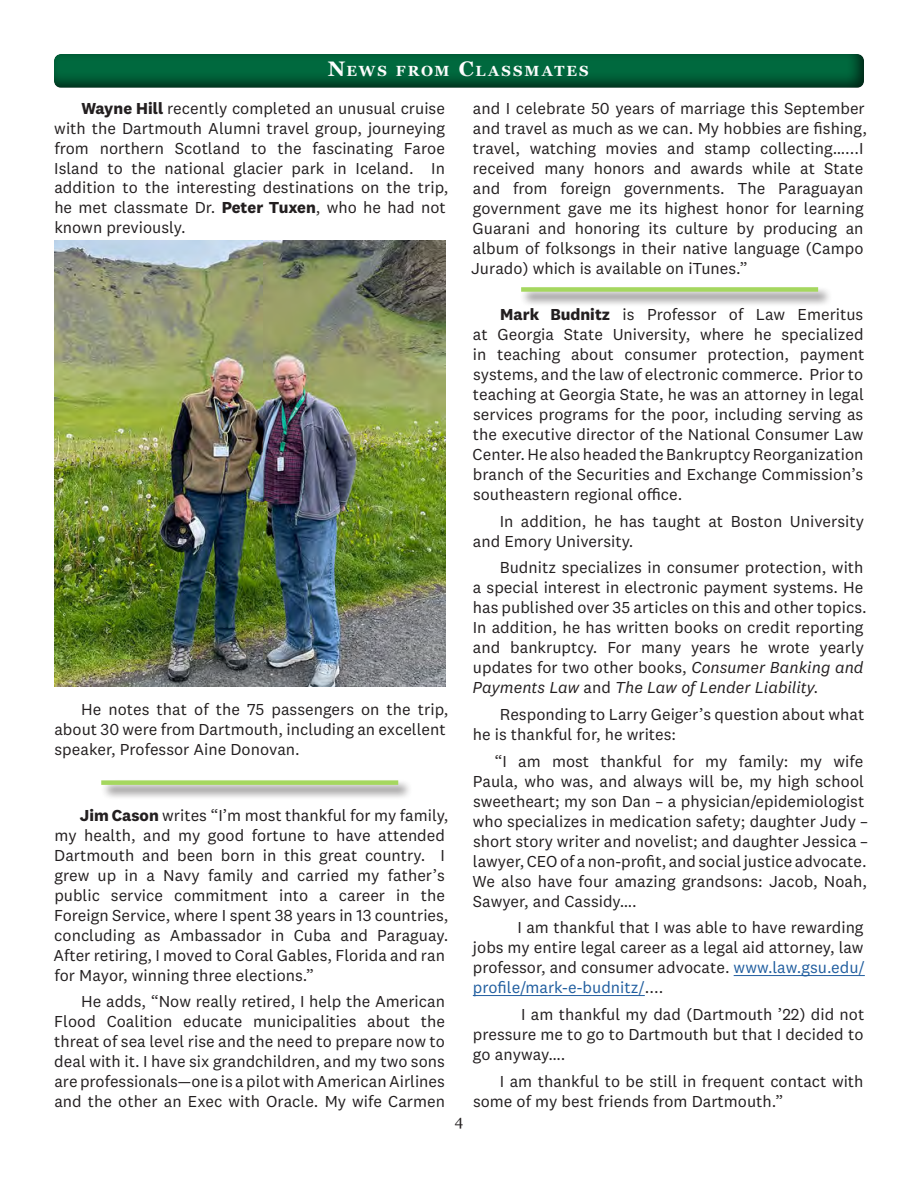
<style>
.page{position:relative;width:918px;height:1188px;background:#fff}
.page>*{position:absolute;margin:0;border:0;box-sizing:border-box;transform-origin:0 0}
.t1{font:16.5px/20px "National 2";color:#231f20}
.t2{font:15px "Georgia";color:#231f20}
.t3{font:700 14.7px "Georgia";letter-spacing:.14em;color:#fff}
.s1{font-size:21px}
.s2{font-weight:700}
.s3{font-style:italic}
.s4{color:#215e9f}
</style>
<div class="page">
<hr style="left:734px;top:975px;width:131px;height:1px;background:#215e9f">
<hr style="left:473px;top:995px;width:172px;height:1px;background:#215e9f">
<div style="left:53px;top:53px;width:811px;height:36px;background:#231f20;opacity:.75"></div>
<div style="left:100px;top:779px;width:313px;height:21px;background:#231f20;opacity:.75"></div>
<div style="left:101px;top:780px;width:297px;height:5px;background:#a5d75f"></div>
<div style="left:520px;top:286px;width:313px;height:21px;background:#231f20;opacity:.75"></div>
<div style="left:521px;top:287px;width:297px;height:5px;background:#a5d75f"></div>
<img style="left:54px;top:241px;width:392px;height:445px">
<p class="t3" style="left:328px;top:60px;width:263px"><span class="s1">N</span>EWS FROM <span class="s1">C</span>LASSMATES</p>
<p class="t1" style="left:54px;top:98px;width:396px;text-indent:27px"><span class="s2">Wayne Hill</span> recently completed an unusual cruise with the Dartmouth Alumni travel group, journeying from northern Scotland to the fascinating Faroe Island to the national glacier park in Iceland. In addition to the interesting destinations on the trip, he met classmate Dr. <span class="s2">Peter Tuxen</span>, who he had not known previously.</p>
<p class="t1" style="left:54px;top:700px;width:396px;text-indent:27px">He notes that of the 75 passengers on the trip, about 30 were from Dartmouth, including an excellent speaker, Professor Aine Donovan.</p>
<p class="t1" style="left:53px;top:806px;width:397px;text-indent:27px"><span class="s2">Jim Cason</span> writes “I’m most thankful for my family, my health, and my good fortune to have attended Dartmouth and been born in this great country. I grew up in a Navy family and carried my father’s public service commitment into a career in the Foreign Service, where I spent 38 years in 13 countries, concluding as Ambassador in Cuba and Paraguay.<br>After retiring, I moved to Coral Gables, Florida and ran for Mayor, winning three elections.”</p>
<p class="t1" style="left:54px;top:992px;width:392px;text-align:justify;text-indent:27px">He adds, “Now really retired, I help the American Flood Coalition educate municipalities about the threat of sea level rise and the need to prepare now to deal with it. I have six grandchildren, and my two sons are professionals—one is a pilot with American Airlines and the other an Exec with Oracle. My wife Carmen</p>
<p class="t2" style="left:455px;top:1110px;width:10px">4</p>
<p class="t1" style="left:471px;top:98px;width:397px">and I celebrate 50 years of marriage this September and travel as much as we can. My hobbies are fishing, travel, watching movies and stamp collecting…...I received many honors and awards while at State and from foreign governments. The Paraguayan government gave me its highest honor for learning Guarani and honoring its culture by producing an album of folksongs in their native language (Campo Jurado) which is available on iTunes.”</p>
<p class="t1" style="left:473px;top:304px;width:393px;text-align:justify;text-indent:28px"><span class="s2">Mark Budnitz</span> is Professor of Law Emeritus at Georgia State University, where he specialized in teaching about consumer protection, payment systems, and the law of electronic commerce. Prior to teaching at Georgia State, he was an attorney in legal services programs for the poor, including serving as the executive director of the National Consumer Law Center. He also headed the Bankruptcy Reorganization branch of the Securities and Exchange Commission’s southeastern regional office.</p>
<p class="t1" style="left:473px;top:511px;width:393px;text-indent:27px">In addition, he has taught at Boston University and Emory University.</p>
<p class="t1" style="left:472px;top:558px;width:396px;text-indent:27px">Budnitz specializes in consumer protection, with a special interest in electronic payment systems. He has published over 35 articles on this and other topics.<br>In addition, he has written books on credit reporting and bankruptcy. For many years he wrote yearly updates for two other books, <span class="s3">Consumer Banking and Payments Law</span> and <span class="s3">The Law of Lender Liability.</span></p>
<p class="t1" style="left:473px;top:704px;width:393px;text-indent:27px">Responding to Larry Geiger’s question about what he is thankful for, he writes:</p>
<p class="t1" style="left:473px;top:751px;width:397px;text-indent:22px">“I am most thankful for my family: my wife Paula, who was, and always will be, my high school sweetheart; my son Dan – a physician/epidemiologist who specializes in medication safety; daughter Judy – short story writer and novelist; and daughter Jessica – lawyer, CEO of a non-profit, and social justice advocate.<br>We also have four amazing grandsons: Jacob, Noah, Sawyer, and Cassidy….</p>
<p class="t1" style="left:473px;top:918px;width:394px;text-align:justify;text-indent:45px">I am thankful that I was able to have rewarding jobs my entire legal career as a legal aid attorney, law professor, and consumer advocate. <span class="s4">www.law.gsu.edu/ profile/mark-e-budnitz/</span>....</p>
<p class="t1" style="left:473px;top:1004px;width:393px;text-align:justify;text-indent:48px">I am thankful my dad (Dartmouth ’22) did not pressure me to go to Dartmouth but that I decided to go anyway….</p>
<p class="t1" style="left:473px;top:1071px;width:392px;text-indent:27px">I am thankful to be still in frequent contact with some of my best friends from Dartmouth.”</p>
</div>
